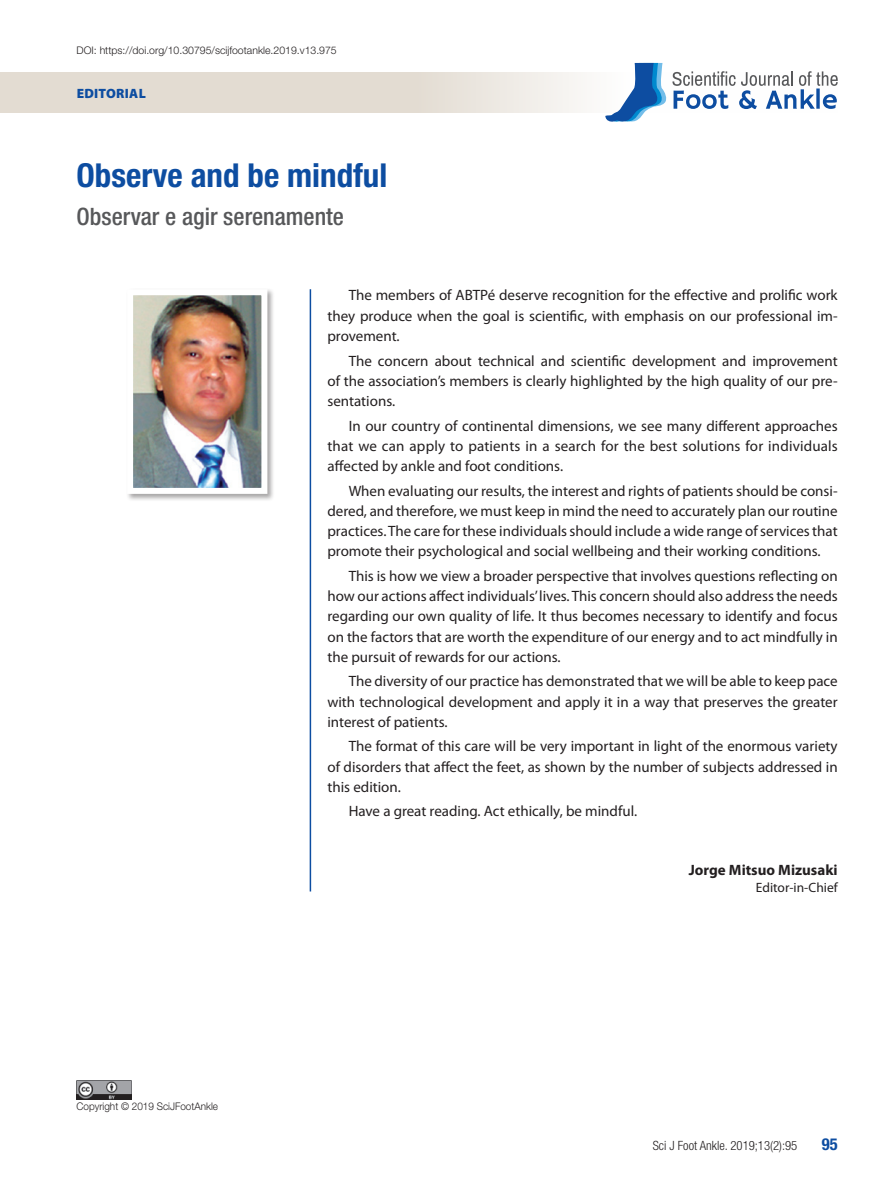
<style>
.page{position:relative;width:893px;height:1191px;background:#fff}
.page>*{position:absolute;margin:0;border:0;box-sizing:border-box;transform-origin:0 0}
.t1{font:700 condensed 33px "Helvetica Neue";color:#0d4da1}
.t2{font:500 condensed 24px "Helvetica Neue";color:#57585a}
.t3{font:700 condensed 16.5px "Helvetica Neue";color:#0d4da1}
.t4{font:15px/20.2px "Myriad Pro";color:#231f20;text-align:justify}
.t5{font:700 15px "Myriad Pro";color:#231f20}
.t6{font:13.5px "Myriad Pro";color:#231f20}
.t7{font:900 13.5px "Myriad Pro";letter-spacing:.02em;color:#0d4da1}
.t8{font:300 condensed 12.75px "Helvetica Neue";color:#231f20}
.t9{font:300 10.5px "Helvetica Neue";color:#231f20}
.t10{font:300 10.5px "Helvetica Neue";color:#231f20;scale:.95 1}
</style>
<div class="page">
<svg style="left:0;top:72px;width:583px;height:41px;background:#e6dfd6"></svg>
<svg style="left:605px;top:63px;width:233px;height:59px"></svg>
<img style="left:77px;top:1080px;width:54px;height:19px">
<hr style="left:310px;top:289px;width:1px;height:602px;background:#0d4da1">
<div style="left:126px;top:288px;width:149px;height:213px;background:#231f20;opacity:.4"></div>
<img style="left:134px;top:296px;width:126px;height:191px">
<div style="left:127px;top:289px;width:140px;height:205px;border:6px solid #fff"></div>
<p class="t9" style="left:77px;top:44px;width:262px">DOI: https://doi.org/10.30795/scijfootankle.2019.v13.975</p>
<p class="t7" style="left:77px;top:85px;width:71px">EDITORIAL</p>
<h1 class="t1" style="left:77px;top:155px;width:312px">Observe and be mindful</h1>
<h2 class="t2" style="left:77px;top:202px;width:269px">Observar e agir serenamente</h2>
<p class="t4" style="left:327px;top:285px;width:512px;text-indent:21px">The members of ABTPé deserve recognition for the effective and prolific work they produce when the goal is scientific, with emphasis on our professional im&shy;provement.</p>
<p class="t4" style="left:327px;top:350px;width:512px;text-indent:21px">The concern about technical and scientific development and improvement of the association’s members is clearly highlighted by the high quality of our pre&shy;sentations.</p>
<p class="t4" style="left:327px;top:415px;width:512px;text-indent:21px">In our country of continental dimensions, we see many different approaches that we can apply to patients in a search for the best solutions for individuals affected by ankle and foot conditions.</p>
<p class="t4" style="left:327px;top:480px;width:512px;text-indent:21px">When evaluating our results, the interest and rights of patients should be consi&shy;dered, and therefore, we must keep in mind the need to accurately plan our routine practices. The care for these individuals should include a wide range of services that promote their psychological and social wellbeing and their working conditions.</p>
<p class="t4" style="left:327px;top:565px;width:512px;text-indent:21px">This is how we view a broader perspective that involves questions reflecting on how our actions affect individuals’ lives. This concern should also address the needs regarding our own quality of life. It thus becomes necessary to identify and focus on the factors that are worth the expenditure of our energy and to act mindfully in the pursuit of rewards for our actions.</p>
<p class="t4" style="left:327px;top:671px;width:512px;text-indent:21px">The diversity of our practice has demonstrated that we will be able to keep pace with technological development and apply it in a way that preserves the greater interest of patients.</p>
<p class="t4" style="left:327px;top:736px;width:512px;text-indent:21px">The format of this care will be very important in light of the enormous variety of disorders that affect the feet, as shown by the number of subjects addressed in this edition.</p>
<p class="t4" style="left:349px;top:801px;width:290px">Have a great reading. Act ethically, be mindful.</p>
<p class="t10" style="left:77px;top:1099px;width:151px">Copyright © 2019 SciJFootAnkle</p>
<p class="t5" style="left:689px;top:860px;width:150px">Jorge Mitsuo Mizusaki</p>
<p class="t6" style="left:756px;top:878px;width:83px">Editor-in-Chief</p>
<p class="t8" style="left:653px;top:1137px;width:146px">Sci J Foot Ankle. 2019;13(2):95</p>
<p class="t3" style="left:822px;top:1133px;width:17px">95</p>
</div>
